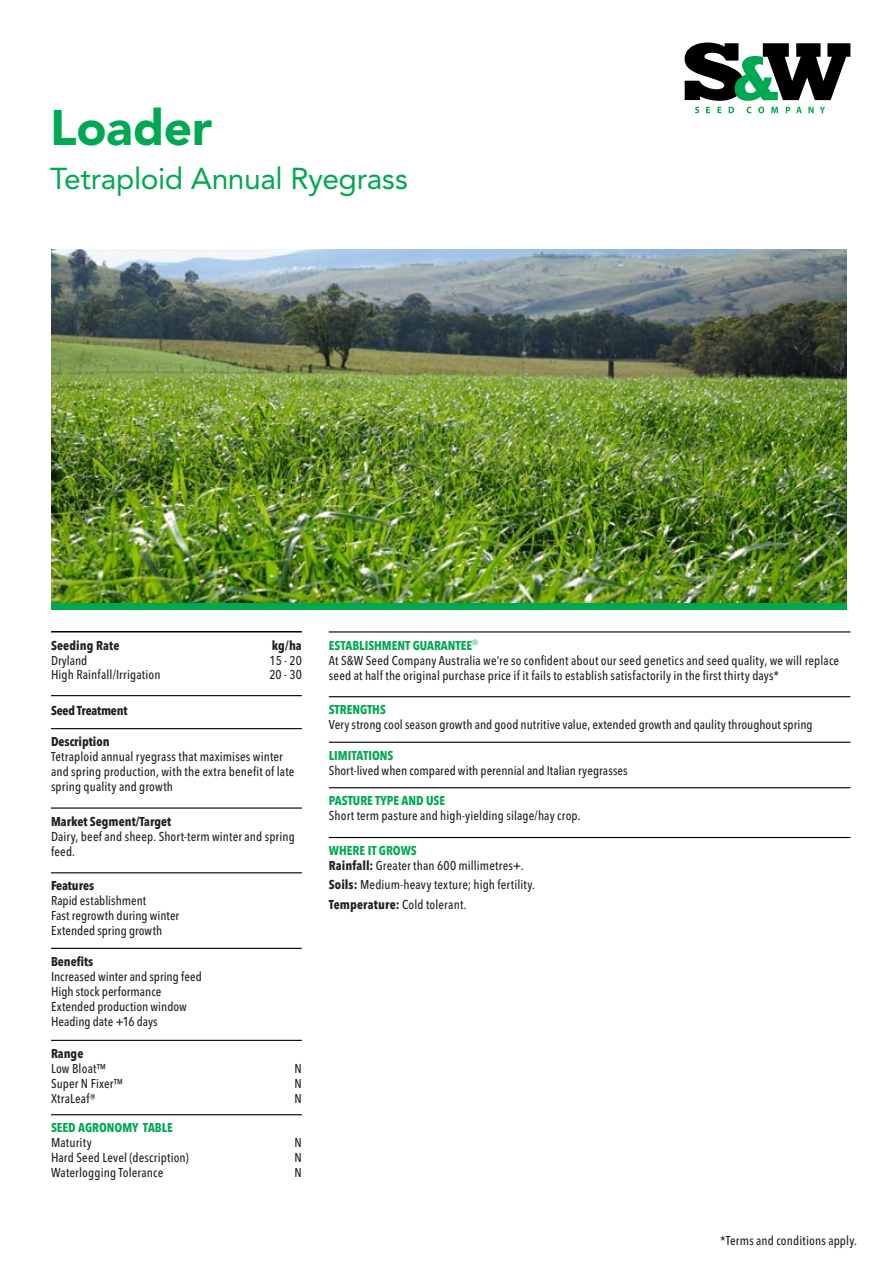
<style>
.page{position:relative;width:893px;height:1263px;background:#fff}
.page>*{position:absolute;margin:0;border:0;box-sizing:border-box;transform-origin:0 0}
.t1{font:900 49.5px "Avenir LT Pro";letter-spacing:-.005em;color:#00a851}
.t2{font:30px "Avenir LT Pro";letter-spacing:-.015em;color:#00a851}
.t3{font:500 condensed 12.75px/15px "Avenir Next LT Pro";letter-spacing:.01em;color:#231f20}
.t4{font:700 condensed 12.75px "Avenir Next LT Pro";color:#231f20}
.t5{font:700 condensed 12.75px "Avenir Next LT Pro";color:#00a851}
.t6{font:700 condensed 12.75px "Avenir Next LT Pro";letter-spacing:-.02em;color:#231f20}
.s1{font-weight:700;color:#00a851}
.s2{font-weight:700}
</style>
<div class="page">
<svg style="left:685px;top:43px;width:165px;height:58px"></svg>
<svg style="left:695px;top:107px;width:4px;height:6px"></svg>
<svg style="left:706px;top:107px;width:4px;height:6px"></svg>
<svg style="left:717px;top:107px;width:4px;height:6px"></svg>
<svg style="left:729px;top:107px;width:5px;height:6px"></svg>
<svg style="left:747px;top:107px;width:4px;height:6px"></svg>
<svg style="left:758px;top:107px;width:6px;height:6px"></svg>
<svg style="left:771px;top:107px;width:7px;height:6px"></svg>
<svg style="left:786px;top:107px;width:4px;height:6px"></svg>
<svg style="left:796px;top:107px;width:6px;height:6px"></svg>
<svg style="left:808px;top:107px;width:6px;height:6px"></svg>
<svg style="left:820px;top:107px;width:5px;height:6px"></svg>
<hr style="left:51px;top:631px;width:251px;height:1px;background:#000">
<hr style="left:51px;top:695px;width:251px;height:1px;background:#000">
<hr style="left:51px;top:728px;width:251px;height:1px;background:#000">
<hr style="left:51px;top:807px;width:251px;height:2px;background:#000">
<hr style="left:51px;top:872px;width:251px;height:1px;background:#000">
<hr style="left:51px;top:948px;width:251px;height:1px;background:#000">
<hr style="left:51px;top:1040px;width:251px;height:1px;background:#000">
<hr style="left:329px;top:631px;width:521px;height:1px;background:#000">
<hr style="left:329px;top:696px;width:521px;height:1px;background:#000">
<hr style="left:329px;top:742px;width:521px;height:1px;background:#000">
<hr style="left:329px;top:787px;width:521px;height:1px;background:#000">
<hr style="left:329px;top:837px;width:521px;height:1px;background:#000">
<hr style="left:51px;top:1114px;width:251px;height:1px;background:#000">
<div style="left:51px;top:602px;width:795px;height:8px;background:#00a851"></div>
<img style="left:51px;top:249px;width:795px;height:353px">
<h1 class="t1" style="left:50px;top:97px;width:164px">Loader</h1>
<h2 class="t2" style="left:50px;top:160px;width:359px">Tetraploid Annual Ryegrass</h2>
<p class="t4" style="left:51px;top:637px;width:70px">Seeding Rate</p>
<p class="t4" style="left:272px;top:637px;width:32px">kg/ha</p>
<p class="t3" style="left:51px;top:652px;width:38px">Dryland</p>
<p class="t3" style="left:270px;top:652px;width:34px">15 - 20</p>
<p class="t3" style="left:51px;top:667px;width:111px">High Rainfall/Irrigation</p>
<p class="t3" style="left:269px;top:667px;width:34px">20 - 30</p>
<p class="t6" style="left:51px;top:703px;width:78px">Seed Treatment</p>
<p class="t4" style="left:51px;top:733px;width:60px">Description</p>
<p class="t3" style="left:51px;top:749px;width:245px">Tetraploid annual ryegrass that maximises winter and spring production, with the extra benefit of late spring quality and growth</p>
<p class="t4" style="left:51px;top:813px;width:122px">Market Segment/Target</p>
<p class="t3" style="left:51px;top:828px;width:245px">Dairy, beef and sheep. Short-term winter and spring feed.</p>
<p class="t4" style="left:51px;top:878px;width:45px">Features</p>
<p class="t3" style="left:51px;top:893px;width:130px">Rapid establishment<br>Fast regrowth during winter<br>Extended spring growth</p>
<p class="t4" style="left:51px;top:953px;width:44px">Benefits</p>
<p class="t3" style="left:51px;top:969px;width:152px">Increased winter and spring feed<br>High stock performance<br>Extended production window<br>Heading date +16 days</p>
<p class="t4" style="left:51px;top:1045px;width:34px">Range</p>
<p class="t3" style="left:51px;top:1061px;width:57px">Low Bloat™</p>
<p class="t3" style="left:295px;top:1061px;width:9px">N</p>
<p class="t3" style="left:51px;top:1076px;width:74px">Super N Fixer™</p>
<p class="t3" style="left:295px;top:1076px;width:9px">N</p>
<p class="t3" style="left:51px;top:1091px;width:46px">XtraLeaf®</p>
<p class="t3" style="left:295px;top:1091px;width:9px">N</p>
<p class="t5" style="left:51px;top:1120px;width:123px">SEED AGRONOMY TABLE</p>
<p class="t3" style="left:51px;top:1135px;width:42px">Maturity</p>
<p class="t3" style="left:295px;top:1135px;width:9px">N</p>
<p class="t3" style="left:51px;top:1150px;width:139px">Hard Seed Level (description)</p>
<p class="t3" style="left:295px;top:1150px;width:9px">N</p>
<p class="t3" style="left:51px;top:1165px;width:114px">Waterlogging Tolerance</p>
<p class="t3" style="left:295px;top:1165px;width:9px">N</p>
<p class="t3" style="left:329px;top:637px;width:512px"><span class="s1">ESTABLISHMENT GUARANTEE</span><sup>®<br></sup>At S&amp;W Seed Company Australia we’re so confident about our seed genetics and seed quality, we will replace seed at half the original purchase price if it fails to establish satisfactorily in the first thirty days*</p>
<p class="t5" style="left:329px;top:702px;width:59px">STRENGTHS</p>
<p class="t3" style="left:329px;top:717px;width:485px">Very strong cool season growth and good nutritive value, extended growth and qaulity throughout spring</p>
<p class="t5" style="left:329px;top:747px;width:66px">LIMITATIONS</p>
<p class="t3" style="left:329px;top:763px;width:300px">Short-lived when compared with perennial and Italian ryegrasses</p>
<p class="t5" style="left:329px;top:793px;width:118px">PASTURE TYPE AND USE</p>
<p class="t3" style="left:329px;top:808px;width:253px">Short term pasture and high-yielding silage/hay crop.</p>
<p class="t3" style="left:329px;top:843px;width:196px"><span class="s1">WHERE IT GROWS<br></span><span class="s2">Rainfall:</span> Greater than 600 millimetres+.</p>
<p class="t3" style="left:329px;top:875px;width:208px;line-height:19.2px"><span class="s2">Soils:</span> Medium-heavy texture; high fertility.<br><span class="s2">Temperature:</span> Cold tolerant.</p>
<p class="t3" style="left:720px;top:1233px;width:139px">*Terms and conditions apply.</p>
</div>
